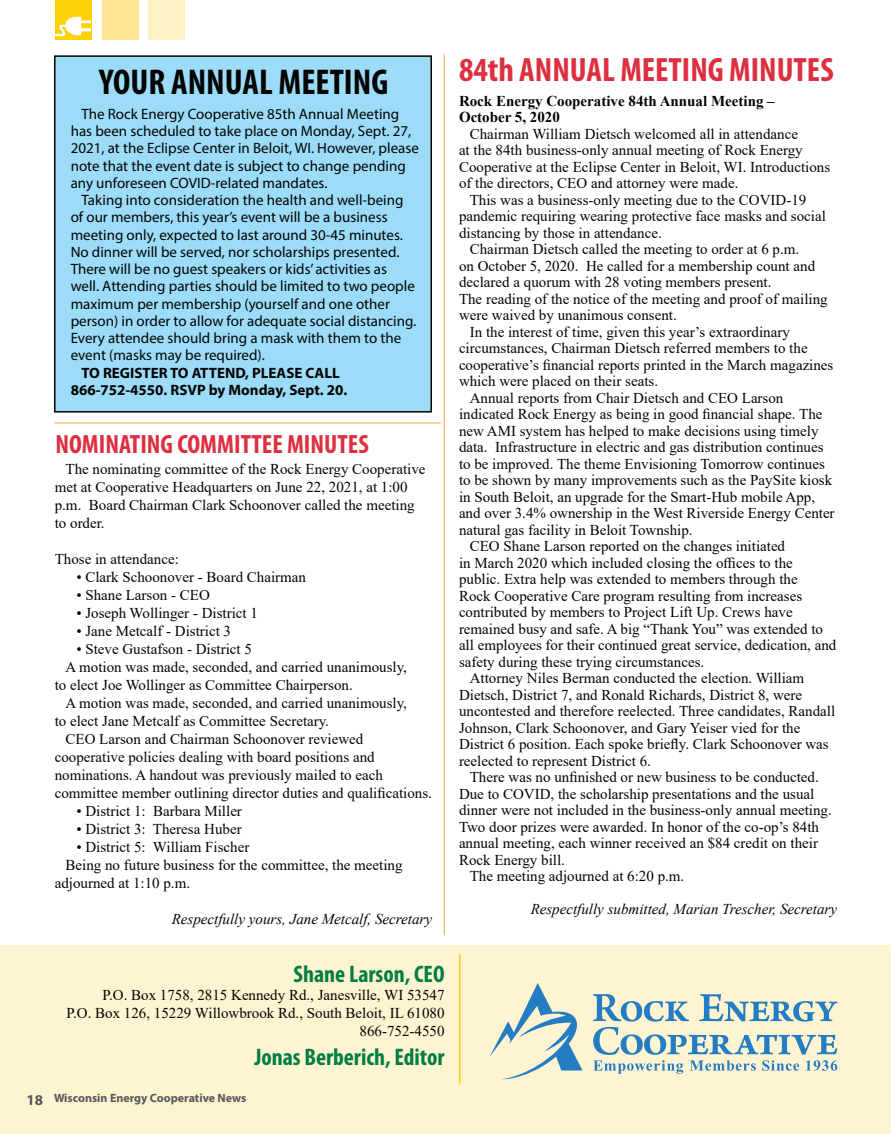
<style>
.page{position:relative;width:891px;height:1134px;background:#fff}
.page>*{position:absolute;margin:0;border:0;box-sizing:border-box;transform-origin:0 0}
.t1{font:700 condensed 36px "Myriad Pro";color:#040503}
.t2{font:700 condensed 33.9px "Myriad Pro";color:#de2f41}
.t3{font:700 condensed 26.55px "Myriad Pro";color:#de2f41}
.t4{font:700 condensed 24px "Myriad Pro";color:#007d43}
.t5{font:15px/18px "Times New Roman";color:#040503;text-align:right}
.t6{font:15px/17.2px "Myriad Pro";color:#040503}
.t7{font:italic 15px "Times New Roman";color:#040503}
.t8{font:700 15px/17.2px "Myriad Pro";color:#040503;text-align:center}
.t9{font:700 15px/16.5px "Times New Roman";color:#040503}
.t10{font:700 12px "Myriad Pro";color:#57585a}
.s1{font-size:15px}
</style>
<div class="page">
<div style="left:54px;top:55px;width:378px;height:358px;background:#9cdcf8;border:2px solid #040503"></div>
<div style="left:0;top:945px;width:891px;height:189px;background:#fef4d2"></div>
<div style="left:102px;top:0;width:37px;height:39px;background:#ffe593"></div>
<div style="left:148px;top:0;width:37px;height:39px;background:#fef1c7"></div>
<hr style="left:459px;top:954px;width:2px;height:130px;background:#fed006">
<div style="left:56px;top:0;width:36px;height:39px;background:#fed006"></div>
<img style="left:55px;top:11px;width:35px;height:29px">
<img style="left:56px;top:11px;width:34px;height:28px">
<svg style="left:489px;top:983px;width:94px;height:96px"></svg>
<svg style="left:593px;top:994px;width:244px;height:80px"></svg>
<hr style="left:444px;top:54px;width:1px;height:881px;background:#f9a750">
<hr style="left:54px;top:423px;width:387px;height:1px;background:#f9a750">
<h1 class="t1" style="left:99px;top:59px;width:291px">YOUR ANNUAL MEETING</h1>
<p class="t6" style="left:71px;top:105px;width:350px;text-indent:11px">The Rock Energy Cooperative 85th Annual Meeting has been scheduled to take place on Monday, Sept. 27, 2021, at the Eclipse Center in Beloit, WI. However, please note that the event date is subject to change pending any unforeseen COVID-related mandates.</p>
<p class="t6" style="left:71px;top:191px;width:347px;text-indent:11px">Taking into consideration the health and well-being of our members, this year’s event will be a business meeting only, expected to last around 30-45 minutes.<br>No dinner will be served, nor scholarships presented.<br>There will be no guest speakers or kids’ activities as well. Attending parties should be limited to two people maximum per membership (yourself and one other person) in order to allow for adequate social distancing.<br>Every attendee should bring a mask with them to the event (masks may be required).</p>
<p class="t8" style="left:71px;top:364px;width:278px">TO REGISTER TO ATTEND, PLEASE CALL<br>866-752-4550. RSVP by Monday, Sept. 20.</p>
<h3 class="t3" style="left:56px;top:428px;width:315px">NOMINATING COMMITTEE MINUTES</h3>
<p class="t5" style="left:55px;top:460px;width:372px;text-align:left;text-indent:11px">The nominating committee of the Rock Energy Cooperative met at Cooperative Headquarters on June 22, 2021, at 1:00 p.m. Board Chairman Clark Schoonover called the meeting to order.</p>
<p class="t5" style="left:55px;top:550px;width:126px">Those in attendance:</p>
<p class="t5" style="left:76px;top:568px;width:231px">• Clark Schoonover - Board Chairman</p>
<p class="t5" style="left:76px;top:586px;width:135px">• Shane Larson - CEO</p>
<p class="t5" style="left:76px;top:604px;width:183px">• Joseph Wollinger - District 1</p>
<p class="t5" style="left:76px;top:622px;width:156px">• Jane Metcalf - District 3</p>
<p class="t5" style="left:76px;top:640px;width:177px">• Steve Gustafson - District 5</p>
<p class="t5" style="left:66px;top:658px;width:343px">A motion was made, seconded, and carried unanimously,</p>
<p class="t5" style="left:55px;top:676px;width:300px">to elect Joe Wollinger as Committee Chairperson.</p>
<p class="t5" style="left:66px;top:694px;width:343px">A motion was made, seconded, and carried unanimously,</p>
<p class="t5" style="left:55px;top:712px;width:276px">to elect Jane Metcalf as Committee Secretary.</p>
<p class="t5" style="left:66px;top:730px;width:299px">CEO Larson and Chairman Schoonover reviewed</p>
<p class="t5" style="left:55px;top:748px;width:321px">cooperative policies dealing with board positions and</p>
<p class="t5" style="left:55px;top:766px;width:330px">nominations. A handout was previously mailed to each</p>
<p class="t5" style="left:55px;top:784px;width:379px">committee member outlining director duties and qualifications.</p>
<p class="t5" style="left:76px;top:802px;width:167px">• District 1: Barbara Miller</p>
<p class="t5" style="left:76px;top:820px;width:167px">• District 3: Theresa Huber</p>
<p class="t5" style="left:76px;top:838px;width:175px">• District 5: William Fischer</p>
<p class="t5" style="left:66px;top:856px;width:339px">Being no future business for the committee, the meeting</p>
<p class="t5" style="left:55px;top:874px;width:137px">adjourned at 1:10 p.m.</p>
<p class="t7" style="left:172px;top:909px;width:262px">Respectfully yours, Jane Metcalf, Secretary</p>
<h2 class="t2" style="left:459px;top:48px;width:376px">84th ANNUAL MEETING MINUTES</h2>
<p class="t9" style="left:459px;top:92px;width:317px">Rock Energy Cooperative 84th Annual Meeting –<br>October 5, 2020</p>
<p class="t5" style="left:470px;top:124px;width:330px">Chairman William Dietsch welcomed all in attendance</p>
<p class="t5" style="left:459px;top:141px;width:345px">at the 84th business-only annual meeting of Rock Energy</p>
<p class="t5" style="left:459px;top:157px;width:373px">Cooperative at the Eclipse Center in Beloit, WI. Introductions</p>
<p class="t5" style="left:459px;top:174px;width:281px">of the directors, CEO and attorney were made.</p>
<p class="t5" style="left:470px;top:190px;width:338px">This was a business-only meeting due to the COVID-19</p>
<p class="t5" style="left:459px;top:207px;width:368px">pandemic requiring wearing protective face masks and social</p>
<p class="t5" style="left:459px;top:223px;width:204px">distancing by those in attendance.</p>
<p class="t5" style="left:470px;top:240px;width:331px">Chairman Dietsch called the meeting to order at 6 p.m.</p>
<p class="t5" style="left:459px;top:256px;width:358px">on October 5, 2020. He called for a membership count and</p>
<p class="t5" style="left:459px;top:273px;width:314px">declared a quorum with 28 voting members present.</p>
<p class="t5" style="left:459px;top:289px;width:370px">The reading of the notice of the meeting and proof of mailing</p>
<p class="t5" style="left:459px;top:306px;width:219px">were waived by unanimous consent.</p>
<p class="t5" style="left:470px;top:322px;width:322px">In the interest of time, given this year’s extraordinary</p>
<p class="t5" style="left:459px;top:339px;width:350px">circumstances, Chairman Dietsch referred members to the</p>
<p class="t5" style="left:459px;top:355px;width:376px">cooperative’s financial reports printed in the March magazines</p>
<p class="t5" style="left:459px;top:372px;width:201px">which were placed on their seats.</p>
<p class="t5" style="left:470px;top:388px;width:315px">Annual reports from Chair Dietsch and CEO Larson</p>
<p class="t5" style="left:459px;top:405px;width:365px">indicated Rock Energy as being in good financial shape. The</p>
<p class="t5" style="left:459px;top:421px;width:361px">new AMI system has helped to make decisions using timely</p>
<p class="t5" style="left:459px;top:438px;width:366px">data. Infrastructure in electric and gas distribution continues</p>
<p class="t5" style="left:459px;top:454px;width:367px">to be improved. The theme Envisioning Tomorrow continues</p>
<p class="t5" style="left:459px;top:471px;width:375px">to be shown by many improvements such as the PaySite kiosk</p>
<p class="t5" style="left:459px;top:487px;width:358px">in South Beloit, an upgrade for the Smart-Hub mobile App,</p>
<p class="t5" style="left:459px;top:504px;width:377px">and over 3.4% ownership in the West Riverside Energy Center</p>
<p class="t5" style="left:459px;top:520px;width:235px">natural gas facility in Beloit Township.</p>
<p class="t5" style="left:470px;top:537px;width:317px">CEO Shane Larson reported on the changes initiated</p>
<p class="t5" style="left:459px;top:553px;width:335px">in March 2020 which included closing the offices to the</p>
<p class="t5" style="left:459px;top:570px;width:340px">public. Extra help was extended to members through the</p>
<p class="t5" style="left:459px;top:586px;width:345px">Rock Cooperative Care program resulting from increases</p>
<p class="t5" style="left:459px;top:603px;width:335px">contributed by members to Project Lift Up. Crews have</p>
<p class="t5" style="left:459px;top:619px;width:366px">remained busy and safe. A big “Thank You” was extended to</p>
<p class="t5" style="left:459px;top:636px;width:379px">all employees for their continued great service, dedication, and</p>
<p class="t5" style="left:459px;top:652px;width:247px">safety during these trying circumstances.</p>
<p class="t5" style="left:470px;top:669px;width:336px">Attorney Niles Berman conducted the election. William</p>
<p class="t5" style="left:459px;top:685px;width:345px">Dietsch, District 7, and Ronald Richards, District 8, were</p>
<p class="t5" style="left:459px;top:702px;width:378px">uncontested and therefore reelected. Three candidates, Randall</p>
<p class="t5" style="left:459px;top:718px;width:343px">Johnson, Clark Schoonover, and Gary Yeiser vied for the</p>
<p class="t5" style="left:459px;top:735px;width:371px">District 6 position. Each spoke briefly. Clark Schoonover was</p>
<p class="t5" style="left:459px;top:751px;width:194px">reelected to represent District 6.</p>
<p class="t5" style="left:470px;top:768px;width:351px">There was no unfinished or new business to be conducted.</p>
<p class="t5" style="left:459px;top:784px;width:357px">Due to COVID, the scholarship presentations and the usual</p>
<p class="t5" style="left:459px;top:801px;width:374px">dinner were not included in the business-only annual meeting.</p>
<p class="t5" style="left:459px;top:817px;width:362px">Two door prizes were awarded. In honor of the co-op’s 84th</p>
<p class="t5" style="left:459px;top:834px;width:361px">annual meeting, each winner received an $84 credit on their</p>
<p class="t5" style="left:459px;top:850px;width:107px">Rock Energy bill.</p>
<p class="t5" style="left:470px;top:867px;width:216px">The meeting adjourned at 6:20 p.m.</p>
<p class="t7" style="left:531px;top:899px;width:308px">Respectfully submitted, Marian Trescher, Secretary</p>
<h3 class="t4" style="left:294px;top:959px;width:153px">Shane Larson, CEO</h3>
<p class="t5" style="left:66px;top:985px;width:380px">P.O. Box 1758, 2815 Kennedy Rd., Janesville, WI 53547<br>P.O. Box 126, 15229 Willowbrook Rd., South Beloit, IL 61080<br>866-752-4550</p>
<h3 class="t4" style="left:254px;top:1042px;width:192px">Jonas Berberich, Editor</h3>
<p class="t10" style="left:27px;top:1091px;width:221px"><span class="s1">18</span> Wisconsin Energy Cooperative News</p>
</div>
